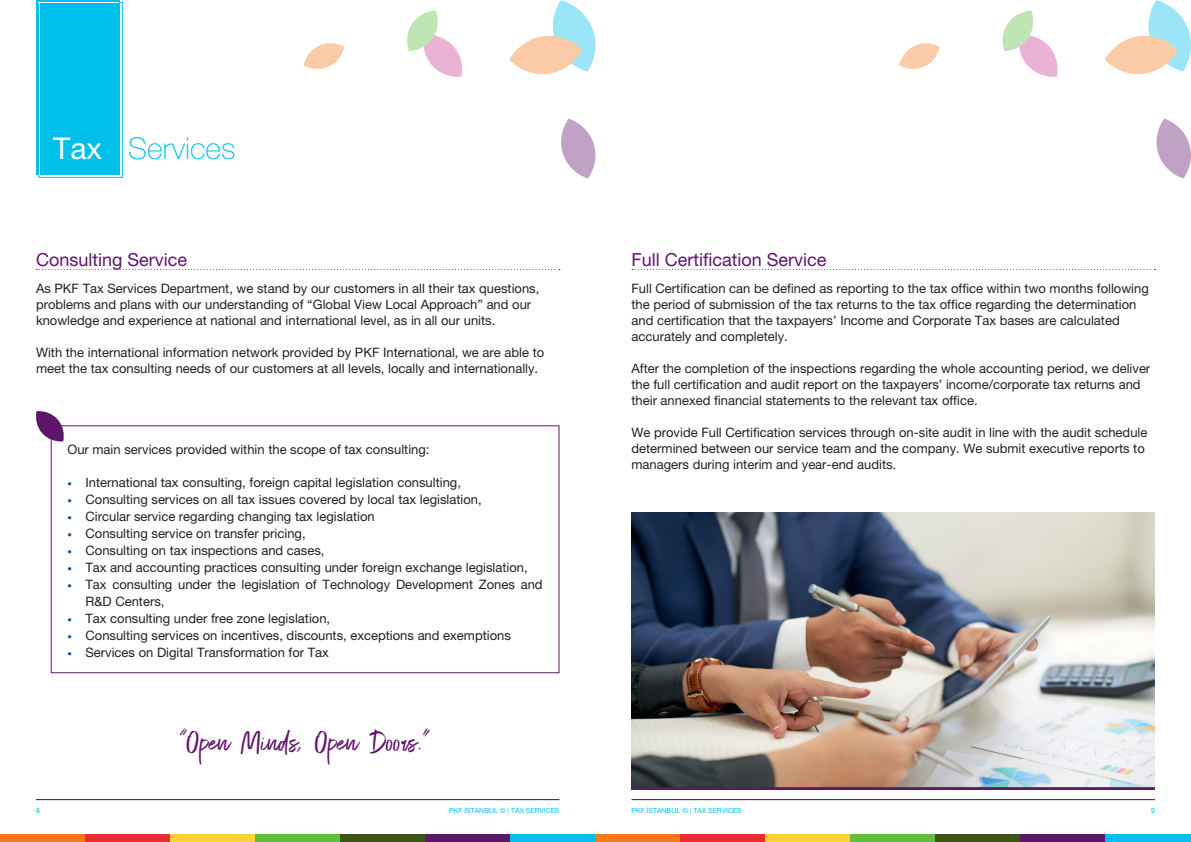
<style>
.page{position:relative;width:1191px;height:842px;background:#fff}
.page>*{position:absolute;margin:0;border:0;box-sizing:border-box;transform-origin:0 0}
.t1{font:30px "Exceptional";color:#5e166b}
.t2{font:100 30px "Helvetica Neue LT Pro";color:#00bfeb}
.t3{font:30px "Helvetica Neue LT Pro";color:#fff}
.t4{font:18px "Helvetica Neue LT Pro";color:#5e166b}
.t5{font:13px/16px "Helvetica Neue LT Pro";color:#241f1f}
.t6{font:7px "Helvetica Neue LT Pro";color:#00bfeb}
.s1{font-weight:700;font-size:9px;color:#004da0}
</style>
<div class="page">
<div style="left:36px;top:0;width:83px;height:175px;background:#00bfeb"></div>
<hr style="left:36px;top:799px;width:523px;height:1px;background:#241f1f">
<hr style="left:631px;top:799px;width:524px;height:1px;background:#241f1f">
<div style="left:0;top:834px;width:85px;height:8px;background:#f77a1f"></div>
<div style="left:85px;top:834px;width:85px;height:8px;background:#ec2b2c"></div>
<div style="left:170px;top:834px;width:85px;height:8px;background:#ffd139"></div>
<div style="left:255px;top:834px;width:85px;height:8px;background:#60be44"></div>
<div style="left:340px;top:834px;width:85px;height:8px;background:#3d5616"></div>
<div style="left:425px;top:834px;width:85px;height:8px;background:#5e166b"></div>
<div style="left:510px;top:834px;width:85px;height:8px;background:#00bfeb"></div>
<div style="left:595px;top:834px;width:85px;height:8px;background:#f77a1f"></div>
<div style="left:680px;top:834px;width:85px;height:8px;background:#ec2b2c"></div>
<div style="left:765px;top:834px;width:85px;height:8px;background:#ffd139"></div>
<div style="left:850px;top:834px;width:85px;height:8px;background:#60be44"></div>
<div style="left:935px;top:834px;width:85px;height:8px;background:#3d5616"></div>
<div style="left:1020px;top:834px;width:86px;height:8px;background:#5e166b"></div>
<div style="left:1106px;top:834px;width:85px;height:8px;background:#00bfeb"></div>
<svg style="left:509px;top:0;width:87px;height:74px"></svg>
<svg style="left:561px;top:119px;width:35px;height:60px"></svg>
<svg style="left:304px;top:43px;width:40px;height:26px"></svg>
<svg style="left:407px;top:11px;width:55px;height:66px"></svg>
<svg style="left:1104px;top:0;width:87px;height:74px"></svg>
<svg style="left:1156px;top:119px;width:35px;height:60px"></svg>
<svg style="left:899px;top:43px;width:41px;height:26px"></svg>
<svg style="left:1002px;top:11px;width:56px;height:66px"></svg>
<div style="left:39px;top:2px;width:84px;height:176px;border:1px solid #00bfeb"></div>
<hr style="left:39px;top:2px;width:80px;height:1px;background:#fff">
<hr style="left:39px;top:3px;width:1px;height:172px;background:#fff">
<img style="left:631px;top:512px;width:524px;height:275px">
<div style="left:51px;top:425px;width:508px;height:248px;border:1px solid #5e166b"></div>
<svg style="left:36px;top:411px;width:29px;height:31px"></svg>
<hr style="left:631px;top:787px;width:524px;height:3px;background:#5e166b">
<svg style="left:36px;top:269px;width:524px;height:1px"></svg>
<svg style="left:632px;top:269px;width:523px;height:1px"></svg>
<h1 class="t3" style="left:53px;top:130px;width:50px">Tax</h1>
<h1 class="t2" style="left:128px;top:131px;width:109px">Services</h1>
<h2 class="t4" style="left:36px;top:249px;width:153px">Consulting Service</h2>
<p class="t5" style="left:36px;top:280px;width:505px">As PKF Tax Services Department, we stand by our customers in all their tax questions, problems and plans with our understanding of “Global View Local Approach” and our knowledge and experience at national and international level, as in all our units.</p>
<p class="t5" style="left:36px;top:344px;width:510px">With the international information network provided by PKF International, we are able to meet the tax consulting needs of our customers at all levels, locally and internationally.</p>
<p class="t5" style="left:67px;top:441px;width:363px">Our main services provided within the scope of tax consulting:</p>
<p class="t5" style="left:67px;top:474px;width:395px"><span class="s1">•</span> International tax consulting, foreign capital legislation consulting,</p>
<p class="t5" style="left:67px;top:491px;width:416px"><span class="s1">•</span> Consulting services on all tax issues covered by local tax legislation,</p>
<p class="t5" style="left:67px;top:508px;width:309px"><span class="s1">•</span> Circular service regarding changing tax legislation</p>
<p class="t5" style="left:67px;top:525px;width:240px"><span class="s1">•</span> Consulting service on transfer pricing,</p>
<p class="t5" style="left:67px;top:542px;width:258px"><span class="s1">•</span> Consulting on tax inspections and cases,</p>
<p class="t5" style="left:67px;top:559px;width:462px"><span class="s1">•</span> Tax and accounting practices consulting under foreign exchange legislation,</p>
<p class="t5" style="left:85px;top:576px;width:459px;line-height:17px;text-indent:-18px"><span class="s1">•</span> Tax consulting under the legislation of Technology Development Zones and<br>R&amp;D Centers,</p>
<p class="t5" style="left:67px;top:610px;width:264px"><span class="s1">•</span> Tax consulting under free zone legislation,</p>
<p class="t5" style="left:67px;top:627px;width:445px"><span class="s1">•</span> Consulting services on incentives, discounts, exceptions and exemptions</p>
<p class="t5" style="left:67px;top:644px;width:263px"><span class="s1">•</span> Services on Digital Transformation for Tax</p>
<h1 class="t1" style="left:180px;top:720px;width:251px">“Open Minds, Open Doors.”</h1>
<h2 class="t4" style="left:631px;top:249px;width:196px">Full Certification Service</h2>
<p class="t5" style="left:631px;top:280px;width:519px">Full Certification can be defined as reporting to the tax office within two months following the period of submission of the tax returns to the tax office regarding the determination and certification that the taxpayers’ Income and Corporate Tax bases are calculated accurately and completely.</p>
<p class="t5" style="left:631px;top:360px;width:520px">After the completion of the inspections regarding the whole accounting period, we deliver the full certification and audit report on the taxpayers’ income/corporate tax returns and their annexed financial statements to the relevant tax office.</p>
<p class="t5" style="left:631px;top:424px;width:517px">We provide Full Certification services through on-site audit in line with the audit schedule determined between our service team and the company. We submit executive reports to managers during interim and year-end audits.</p>
<p class="t6" style="left:36px;top:806px;width:5px">8</p>
<p class="t6" style="left:449px;top:806px;width:112px">PKF İSTANBUL © | TAX SERVICES</p>
<p class="t6" style="left:631px;top:806px;width:112px">PKF İSTANBUL © | TAX SERVICES</p>
<p class="t6" style="left:1151px;top:806px;width:5px">9</p>
</div>
